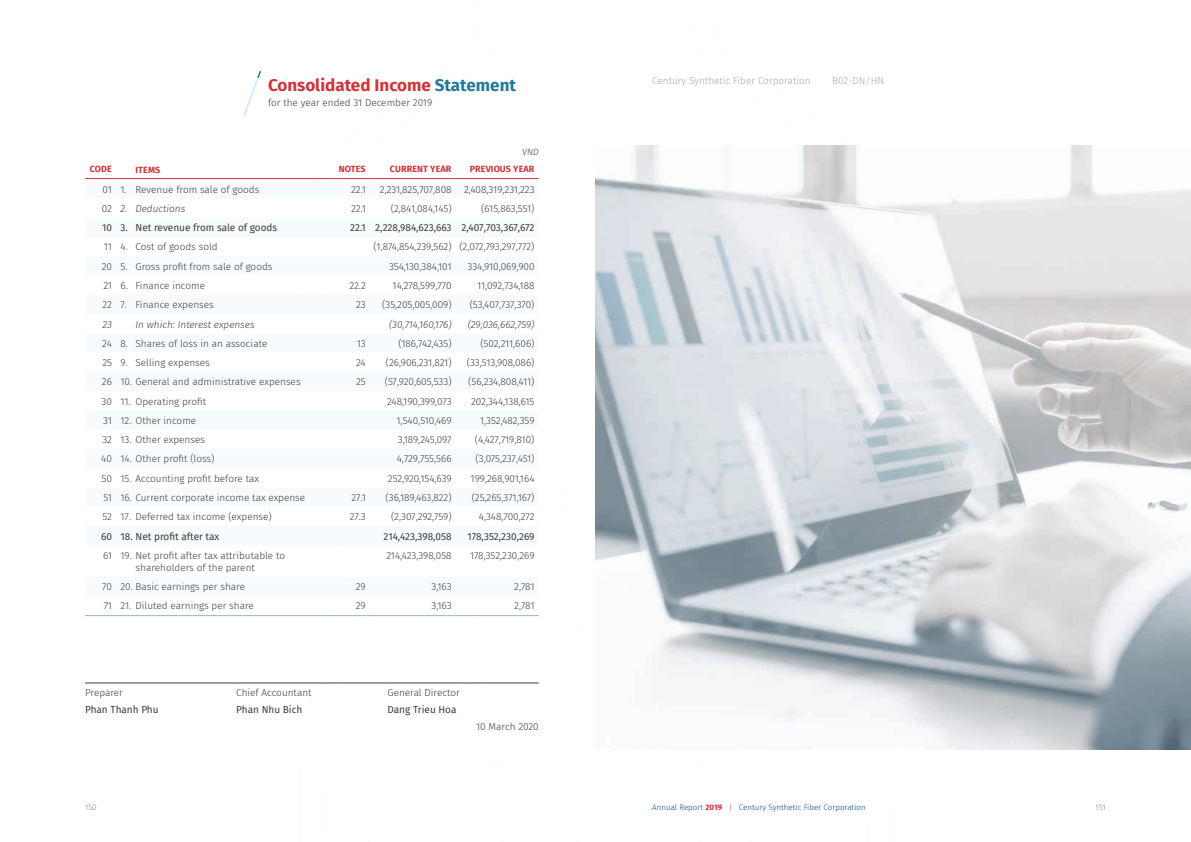
<style>
.page{position:relative;width:1191px;height:842px;background:#fff}
.page>*{position:absolute;margin:0;border:0;box-sizing:border-box;transform-origin:0 0}
.t1{font:700 17px "Fira Sans";color:#d03539}
.t2{font:300 10px/12px "Fira Sans";color:#3d3d3c;text-align:center}
.t3{font:10px "Fira Sans";color:#3d3d3c}
.t4{font:italic 300 10px "Fira Sans";color:#3d3d3c}
.t5{font:300 10px "Fira Sans";color:#a8a8a8}
.t6{font:700 9px "Fira Sans";letter-spacing:.01em;color:#d03539}
.t7{font:italic 300 9px "Fira Sans";color:#3d3d3c}
.t8{font:300 8px "Fira Sans";color:#005177}
.t9{font:300 8px "Fira Sans";color:#878787}
.s1{color:#23799d}
.s2{font-style:normal}
.s3{font-weight:700;color:#d03539}
.s4{color:#d03539}
</style>
<div class="page">
<hr style="left:85px;top:615px;width:31px;height:1px;background:#9db7cd">
<hr style="left:116px;top:615px;width:216px;height:1px;background:#9db7cd">
<hr style="left:332px;top:615px;width:37px;height:1px;background:#9db7cd">
<hr style="left:369px;top:615px;width:82px;height:1px;background:#9db7cd">
<hr style="left:451px;top:615px;width:88px;height:1px;background:#9db7cd">
<hr style="left:85px;top:178px;width:31px;height:1px;background:#d03539">
<hr style="left:116px;top:178px;width:216px;height:1px;background:#d03539">
<hr style="left:332px;top:178px;width:37px;height:1px;background:#d03539">
<hr style="left:369px;top:178px;width:82px;height:1px;background:#d03539">
<hr style="left:451px;top:178px;width:88px;height:1px;background:#d03539">
<hr style="left:85px;top:682px;width:151px;height:1px;background:#3d3d3c">
<hr style="left:236px;top:682px;width:151px;height:1px;background:#3d3d3c">
<hr style="left:387px;top:682px;width:152px;height:1px;background:#3d3d3c">
<svg style="left:243px;top:71px;width:18px;height:46px"></svg>
<img style="left:595px;top:146px;width:596px;height:603px">
<h1 class="t1" style="left:268px;top:71px;width:249px">Consolidated Income <span class="s1">Statement</span></h1>
<p class="t2" style="left:268px;top:96px;width:166px">for the year ended 31 December 2019</p>
<p class="t7" style="left:522px;top:146px;width:18px">VND</p>
<p class="t6" style="left:90px;top:162px;width:24px">CODE</p>
<p class="t6" style="left:135px;top:162px;width:26px">ITEMS</p>
<p class="t6" style="left:339px;top:162px;width:28px">NOTES</p>
<p class="t6" style="left:390px;top:162px;width:63px">CURRENT YEAR</p>
<p class="t6" style="left:470px;top:162px;width:66px">PREVIOUS YEAR</p>
<p class="t2" style="left:103px;top:183px;width:158px">01 1. Revenue from sale of goods</p>
<p class="t2" style="left:351px;top:183px;width:16px">22.1</p>
<p class="t2" style="left:380px;top:183px;width:156px">2,231,825,707,808 2,408,319,231,223</p>
<p class="t4" style="left:102px;top:201px;width:85px"><span class="s2">02</span> 2. Deductions</p>
<p class="t2" style="left:351px;top:202px;width:16px">22.1</p>
<p class="t2" style="left:391px;top:202px;width:62px">(2,841,084,145)</p>
<p class="t2" style="left:481px;top:202px;width:55px">(615,863,551)</p>
<p class="t3" style="left:102px;top:220px;width:177px">10 3. Net revenue from sale of goods</p>
<p class="t3" style="left:350px;top:220px;width:186px">22.1 2,228,984,623,663 2,407,703,367,672</p>
<p class="t2" style="left:104px;top:241px;width:115px">11 4. Cost of goods sold</p>
<p class="t2" style="left:373px;top:241px;width:162px">(1,874,854,239,562) (2,072,793,297,772)</p>
<p class="t2" style="left:102px;top:260px;width:172px">20 5. Gross profit from sale of goods</p>
<p class="t2" style="left:389px;top:260px;width:64px">354,130,384,101</p>
<p class="t2" style="left:467px;top:260px;width:68px">334,910,069,900</p>
<p class="t2" style="left:103px;top:279px;width:103px">21 6. Finance income</p>
<p class="t2" style="left:349px;top:279px;width:18px">22.2</p>
<p class="t2" style="left:392px;top:279px;width:61px">14,278,599,770</p>
<p class="t2" style="left:477px;top:279px;width:59px">11,092,734,188</p>
<p class="t2" style="left:102px;top:299px;width:113px">22 7. Finance expenses</p>
<p class="t2" style="left:356px;top:299px;width:11px">23</p>
<p class="t2" style="left:382px;top:299px;width:71px">(35,205,005,009)</p>
<p class="t2" style="left:470px;top:299px;width:66px">(53,407,737,370)</p>
<p class="t4" style="left:102px;top:317px;width:11px">23</p>
<p class="t4" style="left:135px;top:317px;width:121px">In which: Interest expenses</p>
<p class="t4" style="left:389px;top:317px;width:64px">(30,714,160,176)</p>
<p class="t4" style="left:468px;top:317px;width:68px">(29,036,662,759)</p>
<p class="t2" style="left:102px;top:337px;width:167px">24 8. Shares of loss in an associate</p>
<p class="t2" style="left:357px;top:337px;width:10px">13</p>
<p class="t2" style="left:398px;top:337px;width:55px">(186,742,435)</p>
<p class="t2" style="left:480px;top:337px;width:56px">(502,211,606)</p>
<p class="t2" style="left:102px;top:357px;width:109px">25 9. Selling expenses</p>
<p class="t2" style="left:356px;top:357px;width:11px">24</p>
<p class="t2" style="left:386px;top:357px;width:67px">(26,906,231,821)</p>
<p class="t2" style="left:467px;top:357px;width:69px">(33,513,908,086)</p>
<p class="t2" style="left:102px;top:376px;width:200px">26 10. General and administrative expenses</p>
<p class="t2" style="left:356px;top:376px;width:11px">25</p>
<p class="t2" style="left:385px;top:376px;width:68px">(57,920,605,533)</p>
<p class="t2" style="left:468px;top:376px;width:68px">(56,234,808,411)</p>
<p class="t2" style="left:102px;top:395px;width:106px">30 11. Operating profit</p>
<p class="t2" style="left:387px;top:395px;width:66px">248,190,399,073</p>
<p class="t2" style="left:471px;top:395px;width:65px">202,344,138,615</p>
<p class="t2" style="left:103px;top:414px;width:94px">31 12. Other income</p>
<p class="t2" style="left:396px;top:414px;width:57px">1,540,510,469</p>
<p class="t2" style="left:480px;top:414px;width:56px">1,352,482,359</p>
<p class="t2" style="left:102px;top:434px;width:104px">32 13. Other expenses</p>
<p class="t2" style="left:398px;top:434px;width:55px">3,189,245,097</p>
<p class="t2" style="left:475px;top:434px;width:61px">(4,427,719,810)</p>
<p class="t2" style="left:101px;top:453px;width:115px">40 14. Other profit (loss)</p>
<p class="t2" style="left:397px;top:453px;width:56px">4,729,755,566</p>
<p class="t2" style="left:475px;top:453px;width:60px">(3,075,237,451)</p>
<p class="t2" style="left:102px;top:472px;width:159px">50 15. Accounting profit before tax</p>
<p class="t2" style="left:388px;top:472px;width:65px">252,920,154,639</p>
<p class="t2" style="left:470px;top:472px;width:65px">199,268,901,164</p>
<p class="t2" style="left:103px;top:491px;width:203px">51 16. Current corporate income tax expense</p>
<p class="t2" style="left:351px;top:491px;width:16px">27.1</p>
<p class="t2" style="left:386px;top:491px;width:67px">(36,189,463,822)</p>
<p class="t2" style="left:472px;top:491px;width:64px">(25,265,371,167)</p>
<p class="t2" style="left:102px;top:511px;width:171px">52 17. Deferred tax income (expense)</p>
<p class="t2" style="left:350px;top:511px;width:18px">27.3</p>
<p class="t2" style="left:391px;top:511px;width:62px">(2,307,292,759)</p>
<p class="t2" style="left:479px;top:511px;width:57px">4,348,700,272</p>
<p class="t3" style="left:101px;top:528px;width:120px">60 18. Net profit after tax</p>
<p class="t3" style="left:383px;top:528px;width:69px">214,423,398,058</p>
<p class="t3" style="left:467px;top:528px;width:69px">178,352,230,269</p>
<p class="t2" style="left:103px;top:549px;width:183px">61 19. Net profit after tax attributable to shareholders of the parent</p>
<p class="t2" style="left:386px;top:549px;width:67px">214,423,398,058</p>
<p class="t2" style="left:470px;top:549px;width:66px">178,352,230,269</p>
<p class="t2" style="left:102px;top:581px;width:144px">70 20. Basic earnings per share</p>
<p class="t2" style="left:356px;top:581px;width:11px">29</p>
<p class="t2" style="left:431px;top:581px;width:22px">3,163</p>
<p class="t2" style="left:514px;top:581px;width:22px">2,781</p>
<p class="t2" style="left:104px;top:600px;width:152px">71 21. Diluted earnings per share</p>
<p class="t2" style="left:356px;top:600px;width:11px">29</p>
<p class="t2" style="left:431px;top:600px;width:22px">3,163</p>
<p class="t2" style="left:514px;top:600px;width:22px">2,781</p>
<p class="t2" style="left:85px;top:687px;width:39px">Preparer</p>
<p class="t3" style="left:85px;top:701px;width:75px">Phan Thanh Phu</p>
<p class="t2" style="left:236px;top:687px;width:77px">Chief Accountant</p>
<p class="t3" style="left:236px;top:701px;width:68px">Phan Nhu Bich</p>
<p class="t2" style="left:387px;top:687px;width:74px">General Director</p>
<p class="t3" style="left:387px;top:701px;width:70px">Dang Trieu Hoa</p>
<p class="t2" style="left:476px;top:721px;width:64px">10 March 2020</p>
<p class="t5" style="left:652px;top:74px;width:160px">Century Synthetic Fiber Corporation</p>
<p class="t5" style="left:832px;top:74px;width:53px">B02-DN/HN</p>
<p class="t9" style="left:85px;top:802px;width:13px">150</p>
<p class="t8" style="left:652px;top:802px;width:215px">Annual Report <span class="s3">2019</span> <span class="s4">|</span> Century Synthetic Fiber Corporation</p>
<p class="t9" style="left:1095px;top:802px;width:12px">151</p>
</div>
